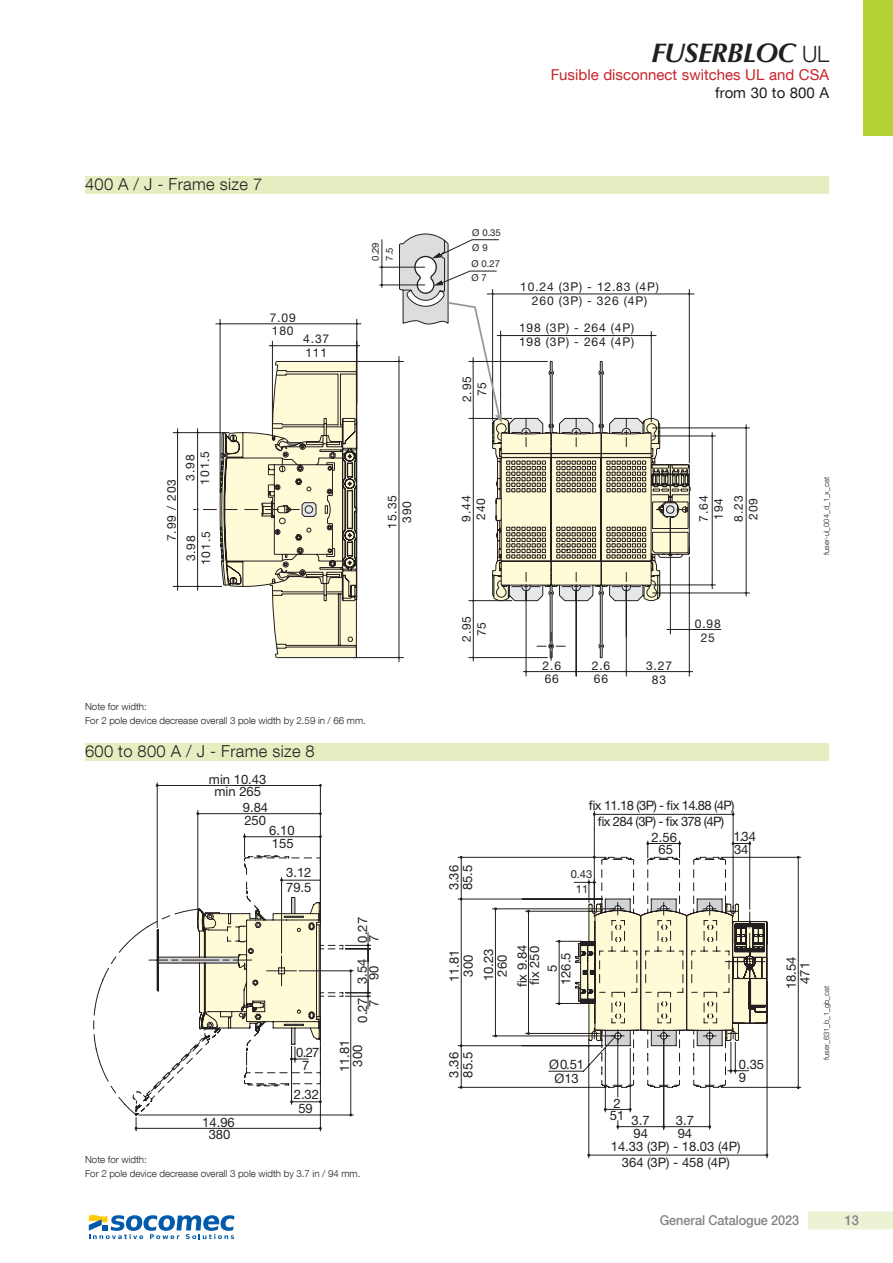
<style>
.page{position:relative;width:893px;height:1263px;background:#fff}
.page>*{position:absolute;margin:0;border:0;box-sizing:border-box;transform-origin:0 0}
.t1{font:italic 700 27px "Optima LT Std";letter-spacing:-.025em;color:#231f20}
.titre_Bandeau{font:300 16.5px "Helvetica Neue LT Com";letter-spacing:.02em;color:#231f20}
.t2{font:15px "Helvetica Neue LT Com";color:#c8242b}
.t3{font:15px "Helvetica Neue LT Com";color:#231f20}
.t4{font:500 13.5px "Helvetica Neue LT Com";letter-spacing:-.005em;color:#808285;scale:.94 1}
.t5{font:13.05px/13px "Helvetica Neue LT Com";color:#231f20}
.t6{font:13.05px/16.5px "Helvetica Neue LT Com";letter-spacing:-.05em;color:#231f20;text-align:center}
.t7{font:12.15px/19.4px "Helvetica Neue LT Com";letter-spacing:.07em;color:#231f20}
.t8{font:11.25px/14.2px "Helvetica Neue LT Com";color:#231f20;text-align:center}
.texte_schéma_phot{font:300 9.75px "Helvetica Neue LT Com";color:#231f20}
.t9{font:9.45px/14.1px "Helvetica Neue LT Com";color:#231f20}
.reference{font:300 7.5px "Helvetica Neue LT Com";color:#231f20}
.s1{font-family:"Helvetica Neue LT Com";font-weight:300;font-style:normal;font-size:22.5px}
</style>
<div class="page">
<div style="left:808px;top:1211px;width:85px;height:18px;background:#ecf3d4"></div>
<svg style="left:89px;top:1215px;width:145px;height:24px"></svg>
<div style="left:863px;top:0;width:30px;height:136px;background:#b3d234"></div>
<svg style="left:537px;top:658px;width:15px;height:3px"></svg>
<hr style="left:487px;top:294px;width:207px;height:1px;background:#231f20">
<hr style="left:220px;top:319px;width:1px;height:174px;background:#231f20">
<hr style="left:356px;top:319px;width:1px;height:84px;background:#231f20">
<hr style="left:216px;top:324px;width:145px;height:1px;background:#231f20">
<hr style="left:399px;top:356px;width:1px;height:306px;background:#231f20">
<hr style="left:652px;top:428px;width:98px;height:1px;background:#231f20">
<hr style="left:652px;top:436px;width:64px;height:1px;background:#231f20">
<hr style="left:652px;top:585px;width:64px;height:1px;background:#231f20">
<hr style="left:652px;top:593px;width:98px;height:1px;background:#231f20">
<hr style="left:666px;top:629px;width:55px;height:1px;background:#231f20">
<hr style="left:689px;top:557px;width:1px;height:119px;background:#231f20">
<hr style="left:626px;top:589px;width:1px;height:87px;background:#231f20">
<hr style="left:523px;top:671px;width:170px;height:1px;background:#231f20">
<hr style="left:576px;top:589px;width:1px;height:87px;background:#231f20">
<hr style="left:526px;top:589px;width:1px;height:87px;background:#231f20">
<hr style="left:712px;top:432px;width:1px;height:157px;background:#231f20">
<hr style="left:746px;top:424px;width:1px;height:172px;background:#231f20">
<hr style="left:272px;top:341px;width:1px;height:90px;background:#231f20">
<hr style="left:269px;top:345px;width:91px;height:1px;background:#231f20">
<hr style="left:173px;top:432px;width:56px;height:1px;background:#231f20">
<hr style="left:173px;top:586px;width:49px;height:1px;background:#231f20">
<hr style="left:177px;top:428px;width:1px;height:163px;background:#231f20">
<hr style="left:473px;top:601px;width:1px;height:60px;background:#231f20">
<svg style="left:358px;top:361px;width:333px;height:297px"></svg>
<svg style="left:193px;top:361px;width:165px;height:297px"></svg>
<svg style="left:379px;top:233px;width:311px;height:369px"></svg>
<hr style="left:468px;top:361px;width:80px;height:1px;background:#231f20">
<hr style="left:473px;top:357px;width:1px;height:61px;background:#231f20">
<div style="left:85px;top:176px;width:744px;height:18px;background:#e5eec1"></div>
<hr style="left:157px;top:785px;width:163px;height:1px;background:#231f20">
<hr style="left:320px;top:787px;width:1px;height:114px;background:#231f20">
<hr style="left:157px;top:783px;width:1px;height:145px;background:#231f20">
<svg style="left:136px;top:810px;width:665px;height:348px"></svg>
<svg style="left:93px;top:855px;width:675px;height:261px"></svg>
<svg style="left:345px;top:933px;width:26px;height:29px"></svg>
<svg style="left:345px;top:980px;width:26px;height:29px"></svg>
<svg style="left:290px;top:1057px;width:6px;height:3px"></svg>
<svg style="left:197px;top:834px;width:125px;height:205px"></svg>
<svg style="left:729px;top:1069px;width:8px;height:3px"></svg>
<svg style="left:587px;top:881px;width:9px;height:3px"></svg>
<svg style="left:576px;top:899px;width:191px;height:147px;background:#d6d3bb"></svg>
<div style="left:85px;top:743px;width:744px;height:18px;background:#e5eec1"></div>
<p class="titre_Bandeau" style="left:85px;top:174px;width:179px">400 A / J - Frame size 7</p>
<p class="t7" style="left:195px;top:485px;width:35px;rotate:-90deg">101.5</p>
<p class="t7" style="left:180px;top:481px;width:28px;rotate:-90deg">3.98</p>
<p class="t7" style="left:162px;top:561px;width:84px;text-indent:20px;rotate:-90deg">7.99 / 203<br>3.98</p>
<p class="t7" style="left:196px;top:565px;width:35px;rotate:-90deg">101.5</p>
<p class="t7" style="left:270px;top:307px;width:28px">7.09</p>
<p class="t7" style="left:272px;top:321px;width:23px">180</p>
<p class="t7" style="left:303px;top:329px;width:28px">4.37</p>
<p class="t7" style="left:305px;top:343px;width:23px">111</p>
<p class="t9" style="left:368px;top:261px;width:20px;rotate:-90deg">0.29<br>7.5</p>
<h1 class="t1" style="left:651px;top:37px;width:179px">FUSERBLOC <span class="s1">UL</span></h1>
<p class="t2" style="left:551px;top:66px;width:280px">Fusible disconnect switches UL and CSA</p>
<p class="t3" style="left:715px;top:84px;width:115px">from 30 to 800 A</p>
<p class="t9" style="left:472px;top:226px;width:30px">Ø 0.35<br>Ø 9</p>
<p class="t9" style="left:471px;top:257px;width:30px">Ø 0.27<br>Ø 7</p>
<p class="t7" style="left:457px;top:402px;width:28px;rotate:-90deg">2.95</p>
<p class="t7" style="left:472px;top:396px;width:16px;rotate:-90deg">75</p>
<p class="t7" style="left:520px;top:277px;width:140px">10.24 (3P) - 12.83 (4P)</p>
<p class="t7" style="left:519px;top:318px;width:117px">198 (3P) - 264 (4P)</p>
<p class="t7" style="left:532px;top:291px;width:117px">260 (3P) - 326 (4P)</p>
<p class="t7" style="left:519px;top:331px;width:117px">198 (3P) - 264 (4P)</p>
<p class="t7" style="left:382px;top:529px;width:35px;rotate:-90deg">15.35</p>
<p class="t7" style="left:456px;top:522px;width:28px;rotate:-90deg">9.44</p>
<p class="t7" style="left:694px;top:522px;width:28px;rotate:-90deg">7.64</p>
<p class="t7" style="left:728px;top:522px;width:28px;rotate:-90deg">8.23</p>
<p class="t7" style="left:397px;top:523px;width:23px;rotate:-90deg">390</p>
<p class="t7" style="left:471px;top:520px;width:23px;rotate:-90deg">240</p>
<p class="t7" style="left:708px;top:520px;width:23px;rotate:-90deg">194</p>
<p class="t7" style="left:743px;top:520px;width:23px;rotate:-90deg">209</p>
<p class="t7" style="left:457px;top:642px;width:28px;rotate:-90deg">2.95</p>
<p class="t7" style="left:471px;top:636px;width:16px;rotate:-90deg">75</p>
<p class="t7" style="left:543px;top:655px;width:20px">2.6</p>
<p class="t7" style="left:592px;top:655px;width:20px">2.6</p>
<p class="t7" style="left:646px;top:655px;width:28px">3.27</p>
<p class="t7" style="left:545px;top:669px;width:16px">66</p>
<p class="t7" style="left:594px;top:669px;width:16px">66</p>
<p class="t7" style="left:652px;top:669px;width:16px">83</p>
<p class="t7" style="left:695px;top:613px;width:28px">0.98</p>
<p class="t7" style="left:701px;top:627px;width:16px">25</p>
<p class="reference" style="left:822px;top:554px;width:79px;rotate:-90deg">fuser-ul_004_d_1_x_cat</p>
<p class="texte_schéma_phot" style="left:85px;top:701px;width:63px">Note for width:</p>
<p class="texte_schéma_phot" style="left:85px;top:715px;width:282px">For 2 pole device decrease overall 3 pole width by 2.59 in / 66 mm.</p>
<p class="titre_Bandeau" style="left:85px;top:741px;width:231px">600 to 800 A / J - Frame size 8</p>
<p class="t5" style="left:209px;top:773px;width:59px;line-height:12.5px;text-align:center">min 10.43 min 265</p>
<p class="t5" style="left:243px;top:800px;width:27px">9.84<br>250</p>
<p class="t5" style="left:269px;top:823px;width:27px;line-height:13.8px">6.10<br>155</p>
<p class="t5" style="left:286px;top:865px;width:27px;line-height:14.2px">3.12<br>79.5</p>
<p class="t5" style="left:202px;top:1115px;width:34px;line-height:12.5px;text-align:center">14.96<br>380</p>
<p class="t5" style="left:296px;top:1046px;width:25px;line-height:12.6px;text-align:center">0.27<br>7</p>
<p class="t5" style="left:294px;top:1088px;width:27px;line-height:13.5px;text-align:center">2.32<br>59</p>
<p class="t5" style="left:356px;top:942px;width:27px;line-height:11.6px;rotate:-90deg">0.27<br>7</p>
<p class="t5" style="left:355px;top:984px;width:27px;rotate:-90deg">3.54</p>
<p class="t5" style="left:367px;top:980px;width:16px;rotate:-90deg">90</p>
<p class="t5" style="left:356px;top:1023px;width:27px;line-height:11.6px;text-align:right;rotate:-90deg">0.27<br>7</p>
<p class="t5" style="left:338px;top:1072px;width:34px;text-align:center;rotate:-90deg">11.81<br>300</p>
<p class="texte_schéma_phot" style="left:85px;top:1154px;width:63px">Note for width:</p>
<p class="texte_schéma_phot" style="left:85px;top:1168px;width:277px">For 2 pole device decrease overall 3 pole width by 3.7 in / 94 mm.</p>
<p class="t5" style="left:447px;top:890px;width:27px;line-height:13.5px;rotate:-90deg">3.36<br>85.5</p>
<p class="t6" style="left:589px;top:796px;width:147px">fix 11.18 (3P) - fix 14.88 (4P) fix 284 (3P) - fix 378 (4P)</p>
<p class="t5" style="left:659px;top:843px;width:16px">65</p>
<p class="t5" style="left:734px;top:843px;width:16px">34</p>
<p class="t5" style="left:652px;top:830px;width:27px">2.56</p>
<p class="t5" style="left:733px;top:830px;width:24px">1.34</p>
<p class="t8" style="left:571px;top:867px;width:23px">0.43<br>11</p>
<p class="t5" style="left:515px;top:987px;width:44px;line-height:12.6px;rotate:-90deg">fix 9.84 fix 250</p>
<p class="t5" style="left:482px;top:981px;width:34px;rotate:-90deg">10.23</p>
<p class="t5" style="left:447px;top:982px;width:34px;rotate:-90deg">11.81</p>
<p class="t5" style="left:559px;top:985px;width:34px;rotate:-90deg">126.5</p>
<p class="t5" style="left:784px;top:989px;width:34px;line-height:13.6px;text-align:center;rotate:-90deg">18.54<br>471</p>
<p class="t5" style="left:461px;top:976px;width:23px;rotate:-90deg">300</p>
<p class="t5" style="left:495px;top:976px;width:23px;rotate:-90deg">260</p>
<p class="t5" style="left:545px;top:972px;width:9px;rotate:-90deg">5</p>
<p class="t5" style="left:446px;top:1077px;width:27px;line-height:14.1px;rotate:-90deg">3.36<br>85.5</p>
<p class="t5" style="left:549px;top:1058px;width:37px;text-align:center">Ø 0.51<br>Ø13</p>
<p class="t5" style="left:739px;top:1058px;width:27px;line-height:12.3px">0.35<br>9</p>
<p class="t5" style="left:610px;top:1097px;width:16px;line-height:12px">2<br>51</p>
<p class="t5" style="left:632px;top:1114px;width:20px">3.7</p>
<p class="t5" style="left:676px;top:1114px;width:20px">3.7</p>
<p class="t5" style="left:611px;top:1126px;width:131px;line-height:13.6px;text-indent:23px">94<br>14.33 (3P) - 18.03 (4P)</p>
<p class="t5" style="left:622px;top:1155px;width:110px">364 (3P) - 458 (4P)</p>
<p class="t5" style="left:678px;top:1126px;width:16px">94</p>
<p class="reference" style="left:822px;top:1060px;width:76px;rotate:-90deg">fuser_631_b_1_gb_cat</p>
<p class="t4" style="left:660px;top:1212px;width:150px">General Catalogue 2023</p>
<p class="t4" style="left:845px;top:1212px;width:16px">13</p>
</div>
